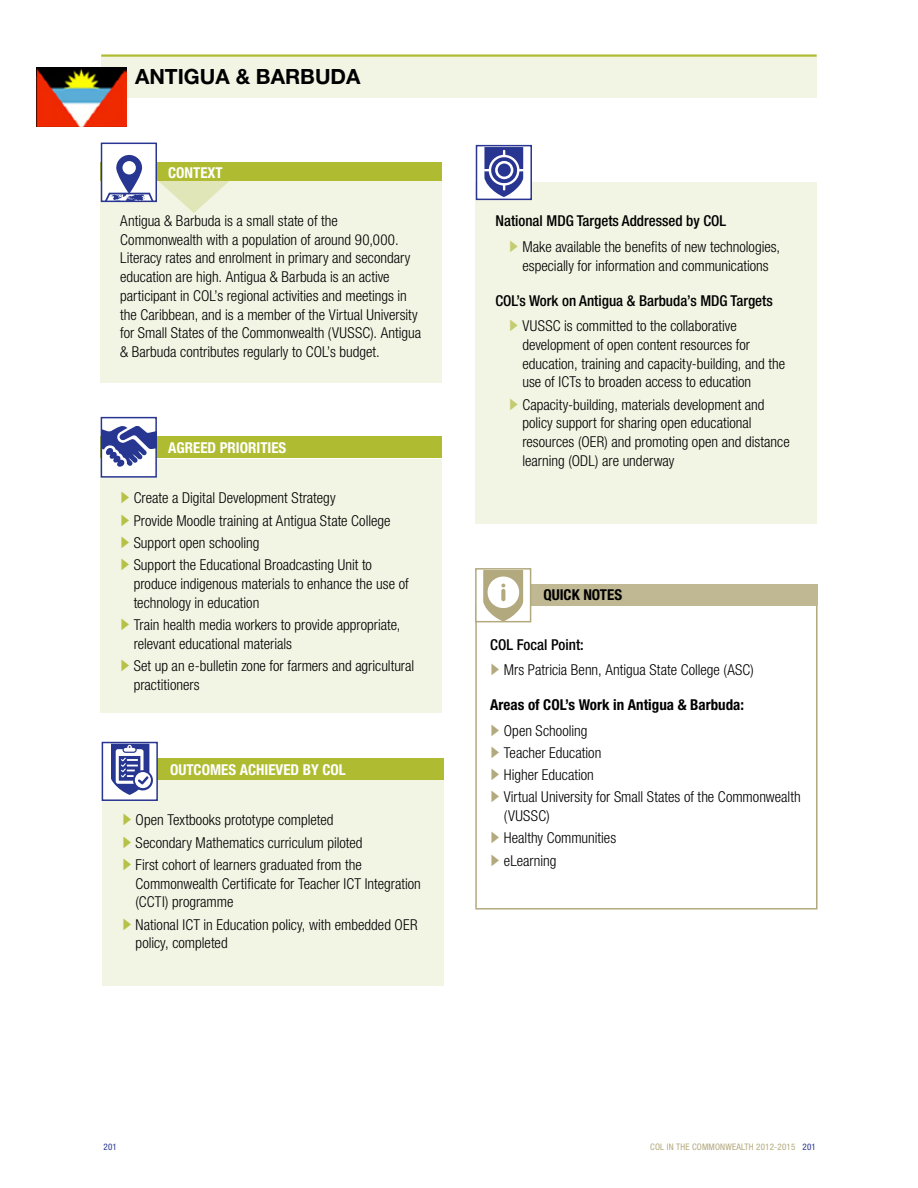
<style>
.page{position:relative;width:918px;height:1188px;background:#fff}
.page>*{position:absolute;margin:0;border:0;box-sizing:border-box;transform-origin:0 0}
.H1__country__Left{font:700 21px "Helvetica Neue LT Std";color:#000}
.Body{font:300 condensed 15px/18.8px "Helvetica Neue LT Std";color:#000}
.t1{font:500 condensed 15px "Helvetica Neue LT Std";color:#000}
.Text_Frame_head_Dark{font:700 condensed 15px "Helvetica Neue LT Std";color:#fff}
.Text_Frame_head_Ligh{font:700 condensed 15px "Helvetica Neue LT Std";color:#000}
.t2{font:condensed 9px "Helvetica Neue LT Std";letter-spacing:.02em;color:#b3a97e}
.footer_page_number{font:condensed 9px "Helvetica Neue LT Std";color:#283691}
.s1{font-family:"Arial";font-weight:400;font-stretch:normal;font-size:16.5px;color:#b6c146}
.s2{font-family:"Arial";font-weight:400;font-stretch:normal;font-size:16.5px;color:#c4cc70}
.s3{font-family:"Arial";font-weight:400;font-stretch:normal;font-size:16.5px;color:#b3a97e}
.s4{color:#283691}
</style>
<div class="page">
<div style="left:101px;top:55px;width:716px;height:42px;background:#f2f4e4"></div>
<hr style="left:101px;top:54px;width:716px;height:3px;background:#afbc32">
<div style="left:101px;top:162px;width:341px;height:22px;background:#afbc32"></div>
<div style="left:100px;top:181px;width:341px;height:201px;background:#f2f4e4"></div>
<div style="left:101px;top:143px;width:56px;height:59px;border:2px solid #283691"></div>
<div style="left:475px;top:604px;width:343px;height:306px;border:2px solid #b3a97e"></div>
<div style="left:476px;top:584px;width:342px;height:21px;background:#c0b893"></div>
<div style="left:475px;top:568px;width:56px;height:54px;background:#fff;border:2px solid #b3a97e"></div>
<svg style="left:483px;top:570px;width:40px;height:51px"></svg>
<div style="left:475px;top:182px;width:342px;height:341px;background:#f2f4e4"></div>
<div style="left:102px;top:781px;width:341px;height:205px;background:#f2f4e4"></div>
<div style="left:103px;top:759px;width:341px;height:21px;background:#afbc32"></div>
<div style="left:102px;top:742px;width:56px;height:59px;background:#fff;border:2px solid #283691"></div>
<div style="left:133px;top:770px;width:20px;height:20px;background:#273691;border-radius:50%"></div>
<svg style="left:111px;top:744px;width:40px;height:51px"></svg>
<div style="left:101px;top:437px;width:341px;height:21px;background:#afbc32"></div>
<div style="left:100px;top:459px;width:341px;height:253px;background:#f2f4e4"></div>
<div style="left:101px;top:417px;width:56px;height:61px;background:#fff;border:2px solid #283691"></div>
<svg style="left:101px;top:426px;width:56px;height:41px"></svg>
<img style="left:36px;top:68px;width:90px;height:59px">
<div style="left:476px;top:145px;width:56px;height:55px;background:#fff;border:2px solid #283691"></div>
<svg style="left:484px;top:147px;width:40px;height:50px"></svg>
<svg style="left:102px;top:155px;width:127px;height:58px"></svg>
<p class="H1__country__Left" style="left:135px;top:63px;width:227px">ANTIGUA &amp; BARBUDA</p>
<p class="Text_Frame_head_Dark" style="left:168px;top:164px;width:56px">CONTEXT</p>
<p class="Body" style="left:120px;top:211px;width:303px">Antigua &amp; Barbuda is a small state of the Commonwealth with a population of around 90,000.<br>Literacy rates and enrolment in primary and secondary education are high. Antigua &amp; Barbuda is an active participant in COL’s regional activities and meetings in the Caribbean, and is a member of the Virtual University for Small States of the Commonwealth (VUSSC). Antigua &amp; Barbuda contributes regularly to COL’s budget.</p>
<p class="Text_Frame_head_Dark" style="left:168px;top:438px;width:120px">AGREED PRIORITIES</p>
<p class="Body" style="left:120px;top:489px;width:217px"><span class="s1">►</span> Create a Digital Development Strategy</p>
<p class="Body" style="left:120px;top:511px;width:272px"><span class="s1">►</span> Provide Moodle training at Antigua State College</p>
<p class="Body" style="left:120px;top:533px;width:141px"><span class="s1">►</span> Support open schooling</p>
<p class="Body" style="left:134px;top:555px;width:277px;text-indent:-14px"><span class="s1">►</span> Support the Educational Broadcasting Unit to produce indigenous materials to enhance the use of technology in education</p>
<p class="Body" style="left:134px;top:615px;width:268px;text-indent:-14px"><span class="s1">►</span> Train health media workers to provide appropriate, relevant educational materials</p>
<p class="Body" style="left:134px;top:656px;width:282px;text-indent:-14px"><span class="s1">►</span> Set up an e-bulletin zone for farmers and agricultural practitioners</p>
<p class="Text_Frame_head_Dark" style="left:170px;top:760px;width:177px">OUTCOMES ACHIEVED BY COL</p>
<p class="Body" style="left:122px;top:811px;width:213px"><span class="s1">►</span> Open Textbooks prototype completed</p>
<p class="Body" style="left:122px;top:833px;width:242px"><span class="s1">►</span> Secondary Mathematics curriculum piloted</p>
<p class="Body" style="left:136px;top:855px;width:287px;text-indent:-14px"><span class="s1">►</span> First cohort of learners graduated from the<br>Commonwealth Certificate for Teacher ICT Integration (CCTI) programme</p>
<p class="Body" style="left:136px;top:915px;width:284px;text-indent:-14px"><span class="s1">►</span> National ICT in Education policy, with embedded OER policy, completed</p>
<h2 class="t1" style="left:495px;top:212px;width:232px">National MDG Targets Addressed by COL</h2>
<p class="Body" style="left:509px;top:237px;width:273px;text-align:center"><span class="s2">►</span> Make available the benefits of new technologies, especially for information and communications</p>
<h2 class="t1" style="left:495px;top:291px;width:279px">COL’s Work on Antigua &amp; Barbuda’s MDG Targets</h2>
<p class="Body" style="left:522px;top:316px;width:264px;text-indent:-14px"><span class="s2">►</span> VUSSC is committed to the collaborative development of open content resources for education, training and capacity-building, and the use of ICTs to broaden access to education</p>
<p class="Body" style="left:522px;top:395px;width:269px;text-indent:-14px"><span class="s2">►</span> Capacity-building, materials development and policy support for sharing open educational resources (OER) and promoting open and distance learning (ODL) are underway</p>
<p class="Text_Frame_head_Ligh" style="left:543px;top:586px;width:80px">QUICK NOTES</p>
<h2 class="t1" style="left:490px;top:635px;width:95px">COL Focal Point:</h2>
<p class="Body" style="left:490px;top:660px;width:265px"><span class="s3">►</span> Mrs Patricia Benn, Antigua State College (ASC)</p>
<h2 class="Text_Frame_head_Ligh" style="left:490px;top:696px;width:255px">Areas of COL’s Work in Antigua &amp; Barbuda:</h2>
<p class="Body" style="left:490px;top:721px;width:99px"><span class="s3">►</span> Open Schooling</p>
<p class="Body" style="left:490px;top:743px;width:113px"><span class="s3">►</span> Teacher Education</p>
<p class="Body" style="left:490px;top:765px;width:105px"><span class="s3">►</span> Higher Education</p>
<p class="Body" style="left:504px;top:788px;width:298px;text-indent:-14px"><span class="s3">►</span> Virtual University for Small States of the Commonwealth (VUSSC)</p>
<p class="Body" style="left:490px;top:829px;width:127px"><span class="s3">►</span> Healthy Communities</p>
<p class="Body" style="left:490px;top:851px;width:68px"><span class="s3">►</span> eLearning</p>
<p class="footer_page_number" style="left:104px;top:1141px;width:15px">201</p>
<p class="t2" style="left:650px;top:1141px;width:167px">COL IN THE COMMONWEALTH 2012-2015 <span class="s4">201</span></p>
</div>
